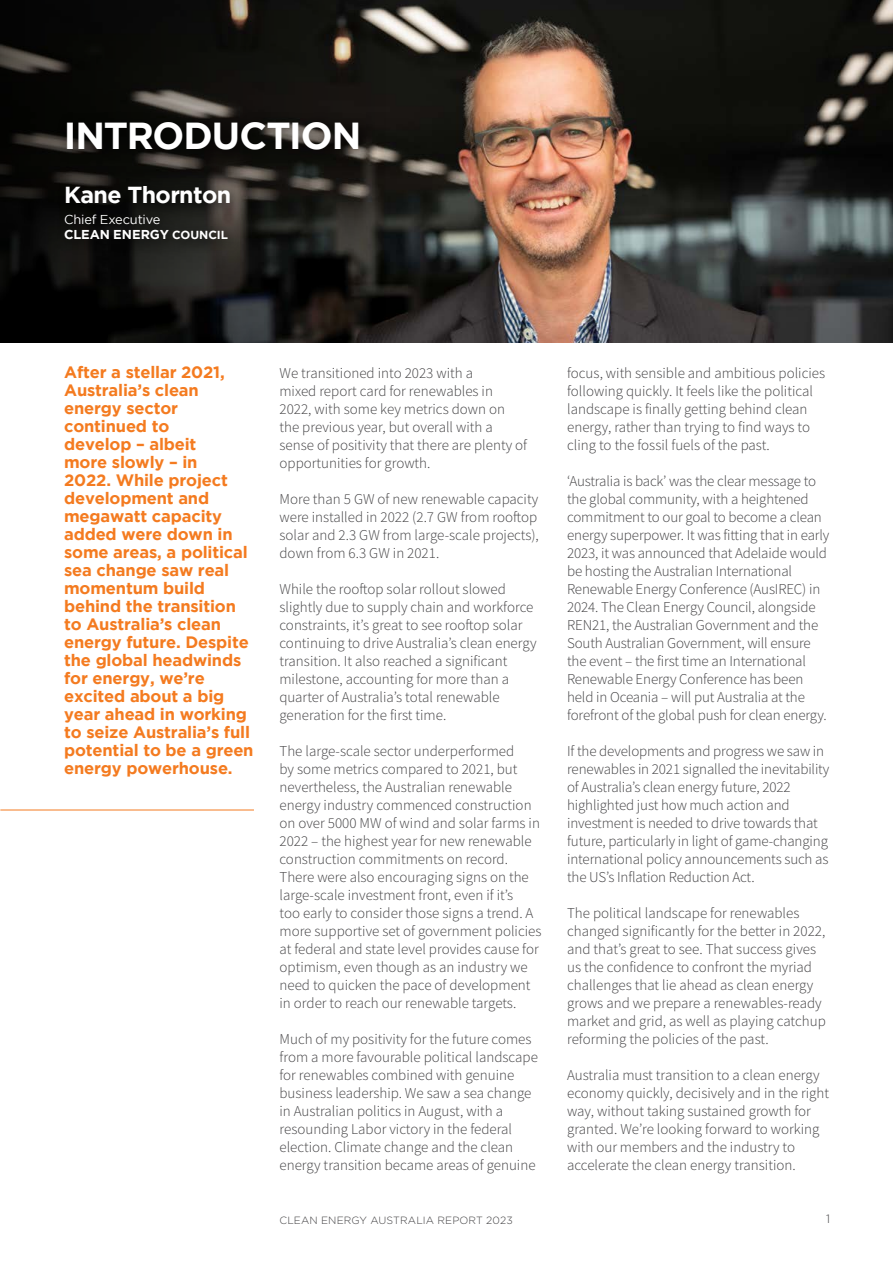
<style>
.page{position:relative;width:893px;height:1263px;background:#fff}
.page>*{position:absolute;margin:0;border:0;box-sizing:border-box;transform-origin:0 0}
.t1{font:700 37.5px "Gotham";letter-spacing:-.025em;color:#fff}
.t2{font:700 23.1px "Gotham";letter-spacing:-.025em;color:#fff}
.t3{font:700 16.5px/18px "Gotham";letter-spacing:-.01em;color:#f47b20}
.t4{font:15px/18px "Source Sans Variable";color:#414042}
.t5{font:12.9px/15.5px "Gotham";letter-spacing:-.015em;color:#fff}
.t6{font:300 12px "Gotham";color:#414042}
.t7{font:300 10.5px "Gotham";letter-spacing:.01em;color:#414042}
.s1{font-weight:700}
.s2{font-weight:700;font-size:11.7px}
</style>
<div class="page">
<img style="left:387px;top:0;width:506px;height:342px">
<svg style="left:0;top:0;width:387px;height:342px;background:#161513"></svg>
<hr style="left:0;top:810px;width:254px;height:1px;background:#f47b20">
<div style="left:56px;top:111px;width:319px;height:55px;background:#000;opacity:.75"></div>
<div style="left:56px;top:178px;width:188px;height:76px;background:#000;opacity:.75"></div>
<h1 class="t1" style="left:64px;top:114px;width:299px">INTRODUCTION</h1>
<h2 class="t2" style="left:64px;top:182px;width:169px">Kane Thornton</h2>
<p class="t5" style="left:64px;top:212px;width:165px">Chief Executive<br><span class="s1">CLEAN ENERGY</span> <span class="s2">COUNCIL</span></p>
<p class="t3" style="left:64px;top:363px;width:191px">After a stellar 2021,<br>Australia’s clean energy sector continued to<br>develop – albeit<br>more slowly – in<br>2022. While project development and megawatt capacity added were down in some areas, a political sea change saw real momentum build behind the transition to Australia’s clean energy future. Despite the global headwinds for energy, we’re excited about a big year ahead in working to seize Australia’s full potential to be a green energy powerhouse.</p>
<p class="t4" style="left:279px;top:364px;width:249px">We transitioned into 2023 with a<br>mixed report card for renewables in 2022, with some key metrics down on the previous year, but overall with a sense of positivity that there are plenty of opportunities for growth.</p>
<p class="t4" style="left:279px;top:490px;width:261px;text-align:justify">More than 5 GW of new renewable capacity were installed in 2022 (2.7 GW from rooftop solar and 2.3 GW from large-scale projects), down from 6.3 GW in 2021.</p>
<p class="t4" style="left:279px;top:580px;width:259px">While the rooftop solar rollout slowed slightly due to supply chain and workforce constraints, it’s great to see rooftop solar continuing to drive Australia’s clean energy transition. It also reached a significant milestone, accounting for more than a quarter of Australia’s total renewable generation for the first time.</p>
<p class="t4" style="left:279px;top:742px;width:263px">The large-scale sector underperformed<br>by some metrics compared to 2021, but nevertheless, the Australian renewable energy industry commenced construction on over 5000 MW of wind and solar farms in 2022 – the highest year for new renewable construction commitments on record.<br>There were also encouraging signs on the large-scale investment front, even if it’s<br>too early to consider those signs a trend. A more supportive set of government policies at federal and state level provides cause for optimism, even though as an industry we need to quicken the pace of development in order to reach our renewable targets.</p>
<p class="t4" style="left:279px;top:1030px;width:260px">Much of my positivity for the future comes from a more favourable political landscape for renewables combined with genuine business leadership. We saw a sea change in Australian politics in August, with a resounding Labor victory in the federal election. Climate change and the clean energy transition became areas of genuine</p>
<p class="t4" style="left:567px;top:364px;width:260px">focus, with sensible and ambitious policies following quickly. It feels like the political landscape is finally getting behind clean energy, rather than trying to find ways to cling to the fossil fuels of the past.</p>
<p class="t4" style="left:567px;top:472px;width:264px">‘Australia is back’ was the clear message to the global community, with a heightened commitment to our goal to become a clean energy superpower. It was fitting that in early 2023, it was announced that Adelaide would be hosting the Australian International Renewable Energy Conference (AusIREC) in 2024. The Clean Energy Council, alongside REN21, the Australian Government and the South Australian Government, will ensure the event – the first time an International Renewable Energy Conference has been held in Oceania – will put Australia at the forefront of the global push for clean energy.</p>
<p class="t4" style="left:567px;top:742px;width:264px">If the developments and progress we saw in renewables in 2021 signalled the inevitability of Australia’s clean energy future, 2022 highlighted just how much action and investment is needed to drive towards that future, particularly in light of game-changing international policy announcements such as the US’s Inflation Reduction Act.</p>
<p class="t4" style="left:567px;top:904px;width:260px">The political landscape for renewables changed significantly for the better in 2022, and that’s great to see. That success gives us the confidence to confront the myriad challenges that lie ahead as clean energy grows and we prepare a renewables-ready market and grid, as well as playing catchup reforming the policies of the past.</p>
<p class="t4" style="left:567px;top:1066px;width:264px">Australia must transition to a clean energy economy quickly, decisively and in the right way, without taking sustained growth for granted. We’re looking forward to working with our members and the industry to accelerate the clean energy transition.</p>
<p class="t7" style="left:279px;top:1214px;width:235px">CLEAN ENERGY AUSTRALIA REPORT 2023</p>
<p class="t6" style="left:826px;top:1212px;width:6px">1</p>
</div>
